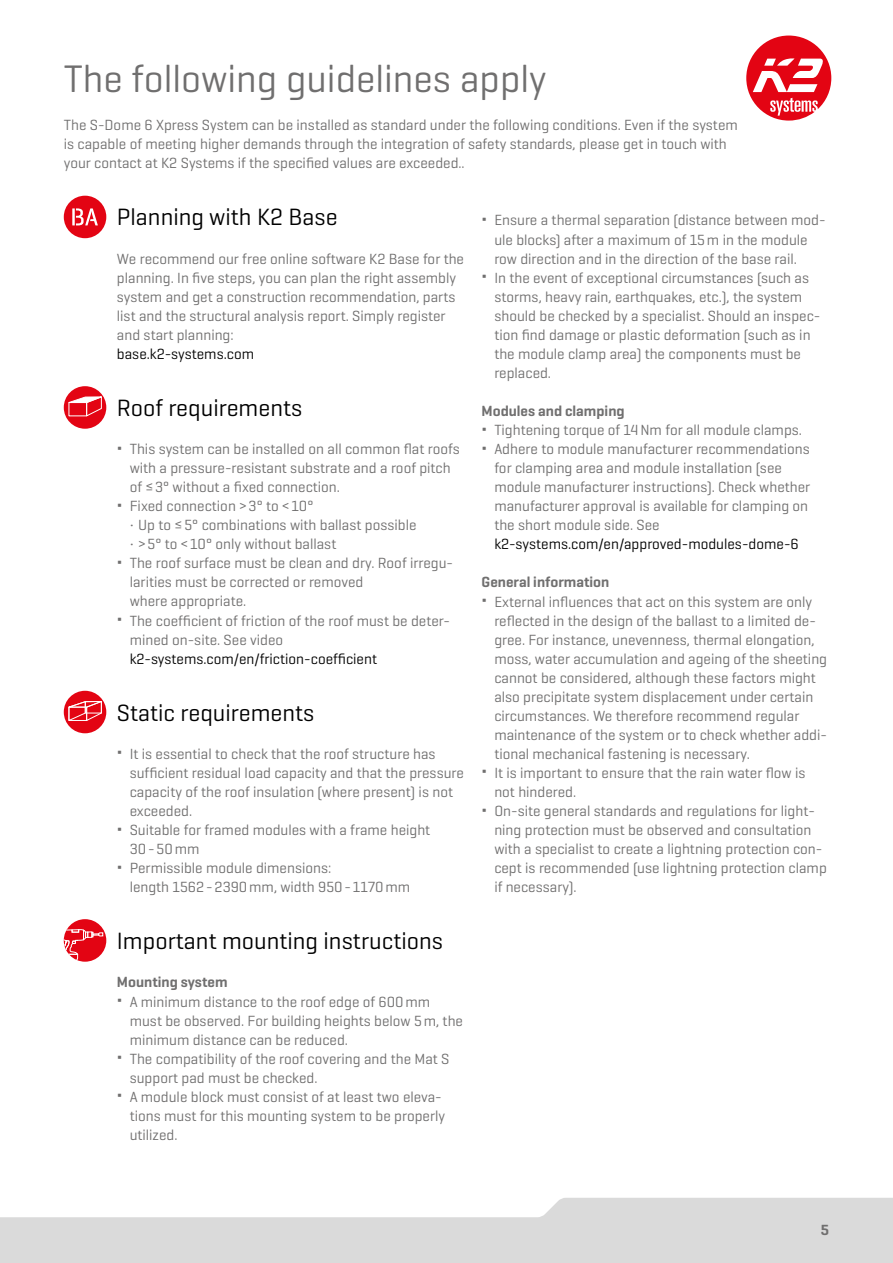
<style>
.page{position:relative;width:893px;height:1263px;background:#fff}
.page>*{position:absolute;margin:0;border:0;box-sizing:border-box;transform-origin:0 0}
.t1{font:39px "K2 Geogrotesque";color:#706f6f}
.t2{font:24px "K2 Geogrotesque";color:#000}
.t3{font:15px/19px "K2 Geogrotesque";color:#706f6f}
.t4{font:15px "K2 Geogrotesque";color:#000}
.t5{font:600 15px "K2 Geogrotesque";color:#706f6f}
.s1{font-family:"Frutiger LT Std"}
</style>
<div class="page">
<svg style="left:0;top:1198px;width:893px;height:65px;fill:#dadada"></svg>
<svg style="left:746px;top:36px;width:85px;height:85px"></svg>
<div style="left:64px;top:919px;width:42px;height:43px;background:#e30413;border-radius:50%"></div>
<svg style="left:64px;top:929px;width:40px;height:33px"></svg>
<div style="left:64px;top:386px;width:42px;height:43px;background:#e30413;border-radius:50%"></div>
<svg style="left:68px;top:396px;width:38px;height:21px"></svg>
<div style="left:64px;top:691px;width:42px;height:42px;background:#e30413;border-radius:50%"></div>
<svg style="left:68px;top:700px;width:38px;height:21px"></svg>
<div style="left:64px;top:196px;width:42px;height:42px;background:#e30413;border-radius:50%"></div>
<svg style="left:72px;top:208px;width:26px;height:17px"></svg>
<h1 class="t1" style="left:64px;top:54px;width:484px">The following guidelines apply</h1>
<p class="t3" style="left:64px;top:115px;width:675px">The S-Dome 6 Xpress System can be installed as standard under the following conditions. Even if the system is capable of meeting higher demands through the integration of safety standards, please get in touch with your contact at K2 Systems if the specified values are exceeded..</p>
<h2 class="t2" style="left:117px;top:202px;width:222px">Planning with K2 Base</h2>
<p class="t3" style="left:117px;top:248px;width:349px">We recommend our free online software K2 Base for the planning. In five steps, you can plan the right assembly system and get a construction recommendation, parts list and the structural analysis report. Simply register and start planning:</p>
<p class="t4" style="left:117px;top:344px;width:139px">base.k2-systems.com</p>
<h2 class="t2" style="left:117px;top:393px;width:187px">Roof requirements</h2>
<p class="t3" style="left:117px;top:439px;width:344px">Δ This system can be installed on all common flat roofs</p>
<p class="t3" style="left:130px;top:458px;width:323px">with a pressure-resistant substrate and a roof pitch</p>
<p class="t3" style="left:130px;top:477px;width:212px">of ≤3° without a fixed connection.</p>
<p class="t3" style="left:117px;top:496px;width:198px">Δ Fixed connection &gt;3° to &lt; 10°</p>
<p class="t3" style="left:130px;top:515px;width:288px"><span class="s1">·</span> Up to ≤5° combinations with ballast possible</p>
<p class="t3" style="left:130px;top:534px;width:208px"><span class="s1">·</span> &gt;5° to &lt; 10° only without ballast</p>
<p class="t3" style="left:117px;top:553px;width:338px">Δ The roof surface must be clean and dry. Roof irregu-</p>
<p class="t3" style="left:130px;top:572px;width:235px">larities must be corrected or removed</p>
<p class="t3" style="left:130px;top:591px;width:118px">where appropriate.</p>
<p class="t3" style="left:117px;top:610px;width:335px">Δ The coefficient of friction of the roof must be deter-</p>
<p class="t3" style="left:130px;top:629px;width:155px">mined on-site. See video</p>
<p class="t4" style="left:130px;top:649px;width:249px">k2-systems.com/en/friction-coefficient</p>
<h2 class="t2" style="left:117px;top:698px;width:199px">Static requirements</h2>
<p class="t3" style="left:117px;top:744px;width:320px">Δ It is essential to check that the roof structure has</p>
<p class="t3" style="left:130px;top:763px;width:336px">sufficient residual load capacity and that the pressure</p>
<p class="t3" style="left:130px;top:782px;width:325px">capacity of the roof insulation (where present) is not</p>
<p class="t3" style="left:130px;top:801px;width:64px">exceeded.</p>
<p class="t3" style="left:117px;top:820px;width:315px">Δ Suitable for framed modules with a frame height</p>
<p class="t3" style="left:130px;top:839px;width:71px">30-50mm</p>
<p class="t3" style="left:117px;top:858px;width:216px">Δ Permissible module dimensions:</p>
<p class="t3" style="left:130px;top:877px;width:282px">length 1562-2390mm, width 950- 1170mm</p>
<h2 class="t2" style="left:117px;top:926px;width:328px">Important mounting instructions</h2>
<p class="t5" style="left:117px;top:973px;width:112px">Mounting system</p>
<p class="t3" style="left:117px;top:991px;width:315px">Δ A minimum distance to the roof edge of 600mm</p>
<p class="t3" style="left:130px;top:1010px;width:335px">must be observed. For building heights below 5m, the</p>
<p class="t3" style="left:130px;top:1029px;width:220px">minimum distance can be reduced.</p>
<p class="t3" style="left:117px;top:1048px;width:334px">Δ The compatibility of the roof covering and the Mat S</p>
<p class="t3" style="left:130px;top:1068px;width:189px">support pad must be checked.</p>
<p class="t3" style="left:117px;top:1087px;width:326px">Δ A module block must consist of at least two eleva-</p>
<p class="t3" style="left:130px;top:1106px;width:317px">tions must for this mounting system to be properly</p>
<p class="t3" style="left:130px;top:1125px;width:49px">utilized.</p>
<p class="t3" style="left:482px;top:210px;width:345px">Δ Ensure a thermal separation (distance between mod-</p>
<p class="t3" style="left:494px;top:229px;width:315px">ule blocks) after a maximum of 15m in the module</p>
<p class="t3" style="left:494px;top:248px;width:304px">row direction and in the direction of the base rail.</p>
<p class="t3" style="left:482px;top:268px;width:329px">Δ In the event of exceptional circumstances (such as</p>
<p class="t3" style="left:494px;top:287px;width:309px">storms, heavy rain, earthquakes, etc.), the system</p>
<p class="t3" style="left:494px;top:306px;width:328px">should be checked by a specialist. Should an inspec-</p>
<p class="t3" style="left:494px;top:325px;width:318px">tion find damage or plastic deformation (such as in</p>
<p class="t3" style="left:494px;top:344px;width:308px">the module clamp area) the components must be</p>
<p class="t3" style="left:494px;top:363px;width:58px">replaced.</p>
<p class="t5" style="left:482px;top:401px;width:145px">Modules and clamping</p>
<p class="t3" style="left:482px;top:420px;width:322px">Δ Tightening torque of 14Nm for all module clamps.</p>
<p class="t3" style="left:482px;top:439px;width:330px">Δ Adhere to module manufacturer recommendations</p>
<p class="t3" style="left:494px;top:458px;width:289px">for clamping area and module installation (see</p>
<p class="t3" style="left:494px;top:477px;width:317px">module manufacturer instructions). Check whether</p>
<p class="t3" style="left:494px;top:496px;width:315px">manufacturer approval is available for clamping on</p>
<p class="t3" style="left:494px;top:515px;width:167px">the short module side. See</p>
<p class="t4" style="left:494px;top:535px;width:306px">k2-systems.com/en/approved-modules-dome-6</p>
<p class="t5" style="left:482px;top:573px;width:129px">General information</p>
<p class="t3" style="left:482px;top:591px;width:332px">Δ External influences that act on this system are only</p>
<p class="t3" style="left:494px;top:610px;width:323px">reflected in the design of the ballast to a limited de-</p>
<p class="t3" style="left:494px;top:629px;width:322px">gree. For instance, unevenness, thermal elongation,</p>
<p class="t3" style="left:494px;top:649px;width:334px">moss, water accumulation and ageing of the sheeting</p>
<p class="t3" style="left:494px;top:668px;width:323px">cannot be considered, although these factors might</p>
<p class="t3" style="left:494px;top:687px;width:321px">also precipitate system displacement under certain</p>
<p class="t3" style="left:494px;top:706px;width:307px">circumstances. We therefore recommend regular</p>
<p class="t3" style="left:494px;top:725px;width:334px">maintenance of the system or to check whether addi-</p>
<p class="t3" style="left:494px;top:744px;width:257px">tional mechanical fastening is necessary.</p>
<p class="t3" style="left:482px;top:763px;width:325px">Δ It is important to ensure that the rain water flow is</p>
<p class="t3" style="left:494px;top:782px;width:83px">not hindered.</p>
<p class="t3" style="left:482px;top:801px;width:335px">Δ On-site general standards and regulations for light-</p>
<p class="t3" style="left:494px;top:820px;width:319px">ning protection must be observed and consultation</p>
<p class="t3" style="left:494px;top:839px;width:330px">with a specialist to create a lightning protection con-</p>
<p class="t3" style="left:494px;top:858px;width:334px">cept is recommended (use lightning protection clamp</p>
<p class="t3" style="left:494px;top:877px;width:84px">if necessary).</p>
<p class="t5" style="left:821px;top:1221px;width:10px">5</p>
</div>
